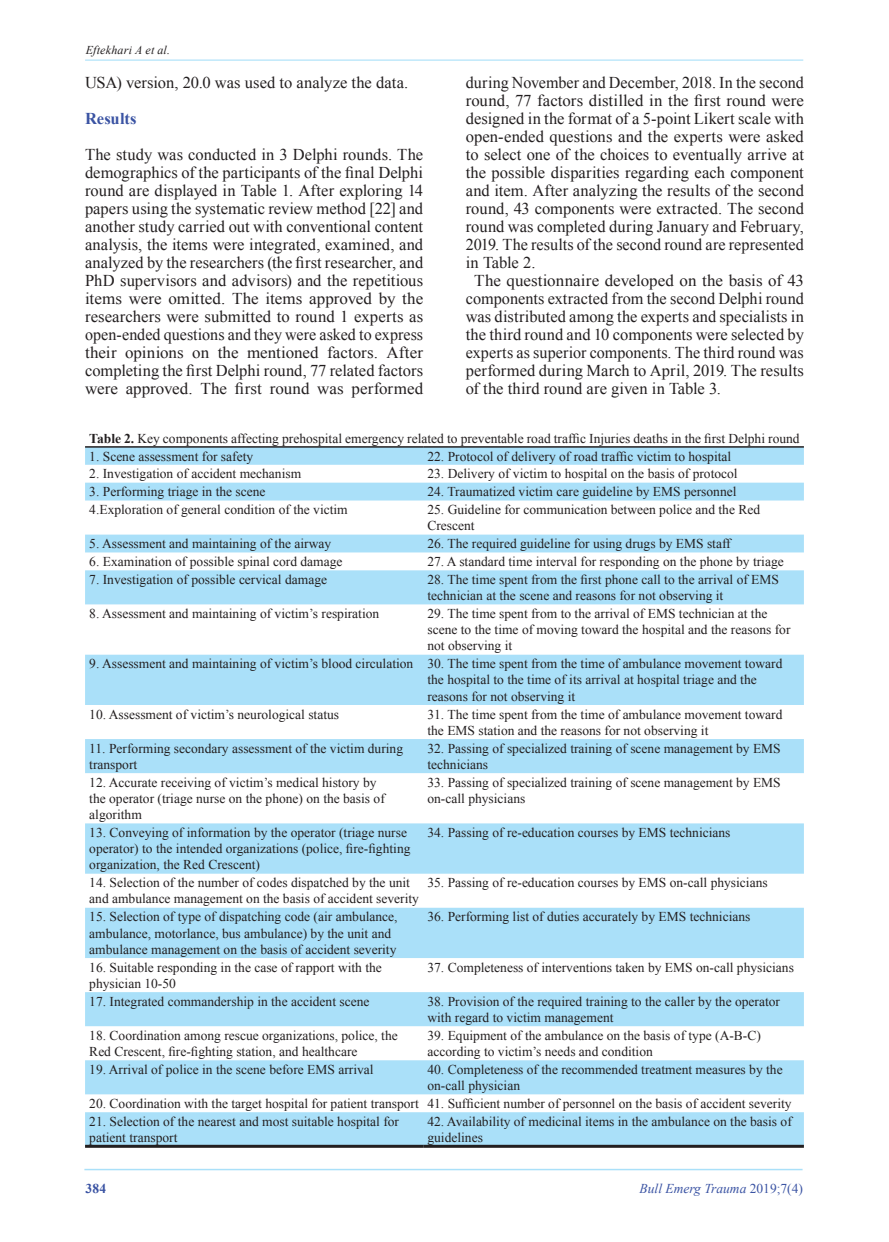
<style>
.page{position:relative;width:889px;height:1242px;background:#fff}
.page>*{position:absolute;margin:0;border:0;box-sizing:border-box;transform-origin:0 0}
.t1{font:16.5px/18px "Times New Roman";color:#231f20;text-align:justify}
.t2{font:700 16.5px "Times New Roman";letter-spacing:.005em;color:#3a53a3}
.t3{font:13.5px/16.2px "Times New Roman";color:#231f20}
.t4{font:italic 13.5px "Times New Roman";color:#3a53a3}
.t5{font:700 13.5px "Times New Roman";color:#3a53a3}
.t6{font:italic 12px "Times New Roman";letter-spacing:.02em;color:#231f20}
.s1{font-weight:700}
.s2{font-style:normal}
</style>
<div class="page">
<hr style="left:85px;top:60px;width:718px;height:1px;background:#aae0f9">
<hr style="left:84px;top:1168px;width:718px;height:2px;background:#aae0f9">
<svg style="left:85px;top:448px;width:719px;height:696px;fill:#aae0f9"></svg>
<hr style="left:85px;top:1144px;width:338px;height:3px;background:#231f20">
<hr style="left:423px;top:1144px;width:381px;height:3px;background:#231f20">
<hr style="left:85px;top:446px;width:338px;height:2px;background:#231f20">
<hr style="left:423px;top:446px;width:381px;height:2px;background:#231f20">
<p class="t6" style="left:86px;top:42px;width:86px">Eftekhari A et al.</p>
<p class="t1" style="left:85px;top:73px;width:325px">USA) version, 20.0 was used to analyze the data.</p>
<p class="t2" style="left:85px;top:107px;width:53px">Results</p>
<p class="t1" style="left:85px;top:145px;width:340px">The study was conducted in 3 Delphi rounds. The demographics of the participants of the final Delphi round are displayed in Table 1. After exploring 14 papers using the systematic review method [22] and another study carried out with conventional content analysis, the items were integrated, examined, and analyzed by the researchers (the first researcher, and PhD supervisors and advisors) and the repetitious items were omitted. The items approved by the researchers were submitted to round 1 experts as open-ended questions and they were asked to express their opinions on the mentioned factors. After completing the first Delphi round, 77 related factors were approved. The first round was performed</p>
<p class="t1" style="left:466px;top:73px;width:340px">during November and December, 2018. In the second</p>
<p class="t1" style="left:466px;top:91px;width:340px">round, 77 factors distilled in the first round were</p>
<p class="t1" style="left:466px;top:109px;width:340px">designed in the format of a 5-point Likert scale with</p>
<p class="t1" style="left:466px;top:127px;width:340px">open-ended questions and the experts were asked</p>
<p class="t1" style="left:466px;top:145px;width:340px">to select one of the choices to eventually arrive at</p>
<p class="t1" style="left:466px;top:163px;width:340px">the possible disparities regarding each component</p>
<p class="t1" style="left:466px;top:181px;width:340px">and item. After analyzing the results of the second</p>
<p class="t1" style="left:466px;top:199px;width:340px">round, 43 components were extracted. The second</p>
<p class="t1" style="left:466px;top:217px;width:340px">round was completed during January and February,</p>
<p class="t1" style="left:466px;top:235px;width:340px">2019. The results of the second round are represented</p>
<p class="t1" style="left:466px;top:253px;width:71px">in Table 2.</p>
<p class="t1" style="left:474px;top:271px;width:331px">The questionnaire developed on the basis of 43</p>
<p class="t1" style="left:466px;top:289px;width:340px">components extracted from the second Delphi round</p>
<p class="t1" style="left:466px;top:307px;width:340px">was distributed among the experts and specialists in</p>
<p class="t1" style="left:466px;top:325px;width:340px">the third round and 10 components were selected by</p>
<p class="t1" style="left:466px;top:343px;width:340px">experts as superior components. The third round was</p>
<p class="t1" style="left:466px;top:361px;width:340px">performed during March to April, 2019. The results</p>
<p class="t1" style="left:466px;top:379px;width:257px">of the third round are given in Table 3.</p>
<p class="t3" style="left:89px;top:429px;width:712px"><span class="s1">Table 2.</span> Key components affecting prehospital emergency related to preventable road traffic Injuries deaths in the first Delphi round</p>
<p class="t3" style="left:89px;top:447px;width:165px">1. Scene assessment for safety</p>
<p class="t3" style="left:427px;top:447px;width:305px">22. Protocol of delivery of road traffic victim to hospital</p>
<p class="t3" style="left:89px;top:465px;width:213px">2. Investigation of accident mechanism</p>
<p class="t3" style="left:427px;top:465px;width:312px">23. Delivery of victim to hospital on the basis of protocol</p>
<p class="t3" style="left:89px;top:483px;width:178px">3. Performing triage in the scene</p>
<p class="t3" style="left:427px;top:483px;width:310px">24. Traumatized victim care guideline by EMS personnel</p>
<p class="t3" style="left:89px;top:501px;width:260px">4.Exploration of general condition of the victim</p>
<p class="t3" style="left:427px;top:501px;width:334px">25. Guideline for communication between police and the Red<br>Crescent</p>
<p class="t3" style="left:89px;top:535px;width:243px">5. Assessment and maintaining of the airway</p>
<p class="t3" style="left:427px;top:535px;width:305px">26. The required guideline for using drugs by EMS staff</p>
<p class="t3" style="left:89px;top:553px;width:255px">6. Examination of possible spinal cord damage</p>
<p class="t3" style="left:427px;top:553px;width:358px">27. A standard time interval for responding on the phone by triage</p>
<p class="t3" style="left:89px;top:571px;width:239px">7. Investigation of possible cervical damage</p>
<p class="t3" style="left:427px;top:571px;width:353px">28. The time spent from the first phone call to the arrival of EMS technician at the scene and reasons for not observing it</p>
<p class="t3" style="left:89px;top:605px;width:291px">8. Assessment and maintaining of victim’s respiration</p>
<p class="t3" style="left:427px;top:605px;width:364px">29. The time spent from to the arrival of EMS technician at the scene to the time of moving toward the hospital and the reasons for not observing it</p>
<p class="t3" style="left:427px;top:655px;width:356px;text-indent:-338px">9. Assessment and maintaining of victim’s blood circulation 30. The time spent from the time of ambulance movement toward the hospital to the time of its arrival at hospital triage and the reasons for not observing it</p>
<p class="t3" style="left:89px;top:705px;width:251px">10. Assessment of victim’s neurological status</p>
<p class="t3" style="left:427px;top:705px;width:356px">31. The time spent from the time of ambulance movement toward the EMS station and the reasons for not observing it</p>
<p class="t3" style="left:89px;top:739px;width:315px">11. Performing secondary assessment of the victim during transport</p>
<p class="t3" style="left:427px;top:739px;width:355px">32. Passing of specialized training of scene management by EMS technicians</p>
<p class="t3" style="left:89px;top:773px;width:297px">12. Accurate receiving of victim’s medical history by the operator (triage nurse on the phone) on the basis of algorithm</p>
<p class="t3" style="left:427px;top:773px;width:355px">33. Passing of specialized training of scene management by EMS on-call physicians</p>
<p class="t3" style="left:89px;top:824px;width:323px">13. Conveying of information by the operator (triage nurse operator) to the intended organizations (police, fire-fighting organization, the Red Crescent)</p>
<p class="t3" style="left:427px;top:824px;width:304px">34. Passing of re-education courses by EMS technicians</p>
<p class="t3" style="left:89px;top:874px;width:331px">14. Selection of the number of codes dispatched by the unit and ambulance management on the basis of accident severity</p>
<p class="t3" style="left:427px;top:874px;width:342px">35. Passing of re-education courses by EMS on-call physicians</p>
<p class="t3" style="left:89px;top:908px;width:310px">15. Selection of type of dispatching code (air ambulance, ambulance, motorlance, bus ambulance) by the unit and ambulance management on the basis of accident severity</p>
<p class="t3" style="left:427px;top:908px;width:324px">36. Performing list of duties accurately by EMS technicians</p>
<p class="t3" style="left:89px;top:958px;width:294px">16. Suitable responding in the case of rapport with the physician 10-50</p>
<p class="t3" style="left:427px;top:958px;width:368px">37. Completeness of interventions taken by EMS on-call physicians</p>
<p class="t3" style="left:89px;top:992px;width:282px">17. Integrated commandership in the accident scene</p>
<p class="t3" style="left:427px;top:992px;width:354px">38. Provision of the required training to the caller by the operator with regard to victim management</p>
<p class="t3" style="left:89px;top:1026px;width:310px">18. Coordination among rescue organizations, police, the<br>Red Crescent, fire-fighting station, and healthcare</p>
<p class="t3" style="left:427px;top:1026px;width:335px">39. Equipment of the ambulance on the basis of type (A-B-C) according to victim’s needs and condition</p>
<p class="t3" style="left:89px;top:1060px;width:286px">19. Arrival of police in the scene before EMS arrival</p>
<p class="t3" style="left:427px;top:1060px;width:357px">40. Completeness of the recommended treatment measures by the on-call physician</p>
<p class="t3" style="left:89px;top:1094px;width:704px">20. Coordination with the target hospital for patient transport 41. Sufficient number of personnel on the basis of accident severity</p>
<p class="t3" style="left:89px;top:1112px;width:311px">21. Selection of the nearest and most suitable hospital for patient transport</p>
<p class="t3" style="left:427px;top:1112px;width:366px">42. Availability of medicinal items in the ambulance on the basis of guidelines</p>
<p class="t5" style="left:86px;top:1178px;width:22px">384</p>
<p class="t4" style="left:639px;top:1179px;width:165px">Bull Emerg Trauma <span class="s2">2019;7(4)</span></p>
</div>
